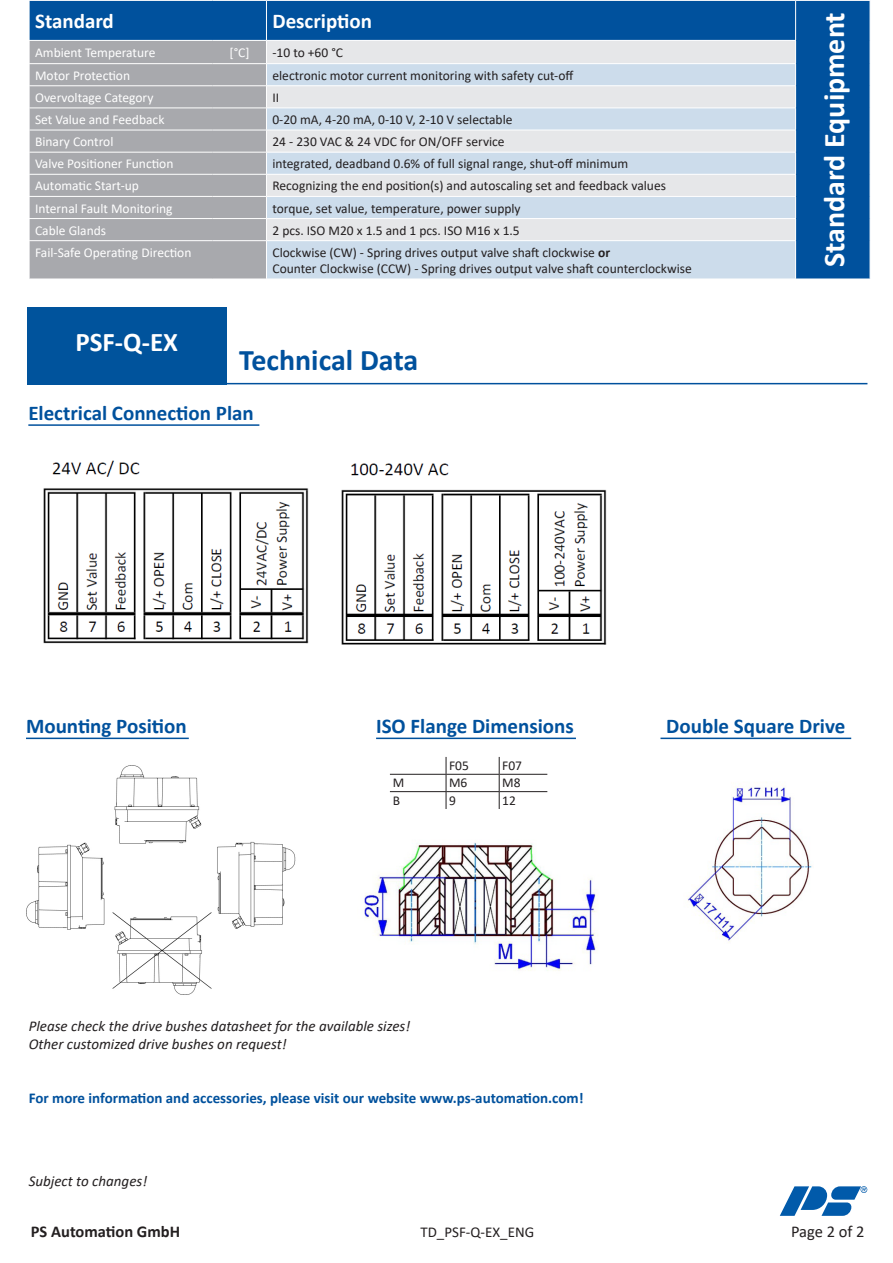
<style>
.page{position:relative;width:893px;height:1263px;background:#fff}
.page>*{position:absolute;margin:0;border:0;box-sizing:border-box;transform-origin:0 0}
.t1{font:700 30px "Calibri";color:#fff}
.t2{font:700 30px "Calibri";color:#00519d}
.t3{font:700 27px "Calibri";color:#fff}
.t4{font:700 21px "Calibri";color:#00519d}
.t5{font:700 21px "Calibri";color:#fff}
.t6{font:700 16.5px "Calibri";color:#231f20}
.t7{font:16.5px "Calibri";letter-spacing:-.005em;color:#231f20}
.t8{font:italic 15px/18px "Calibri";color:#231f20}
.t9{font:700 15px "Calibri";color:#00519d}
.t10{font:15px "Calibri";color:#231f20}
.t11{font:13.5px/16.2px "Calibri";color:#231f20}
.t12{font:13.5px "Calibri";color:#fff}
.s1{font-weight:700}
</style>
<div class="page">
<svg style="left:780px;top:1186px;width:87px;height:30px"></svg>
<div style="left:27px;top:307px;width:199px;height:78px;background:#00539c"></div>
<hr style="left:226px;top:383px;width:641px;height:1px;background:#00519d">
<hr style="left:376px;top:738px;width:200px;height:1px;background:#00519d">
<hr style="left:660px;top:738px;width:191px;height:1px;background:#00519d">
<hr style="left:26px;top:738px;width:163px;height:1px;background:#00519d">
<hr style="left:390px;top:774px;width:56px;height:1px;background:#231f20">
<hr style="left:446px;top:774px;width:53px;height:1px;background:#231f20">
<hr style="left:499px;top:774px;width:48px;height:1px;background:#231f20">
<hr style="left:390px;top:791px;width:56px;height:1px;background:#231f20">
<hr style="left:446px;top:791px;width:53px;height:1px;background:#231f20">
<hr style="left:499px;top:791px;width:48px;height:1px;background:#231f20">
<svg style="left:446px;top:757px;width:1px;height:52px"></svg>
<svg style="left:499px;top:757px;width:1px;height:52px"></svg>
<img style="left:364px;top:842px;width:234px;height:129px">
<img style="left:687px;top:786px;width:125px;height:157px">
<hr style="left:28px;top:424px;width:231px;height:2px;background:#00519d">
<img style="left:26px;top:765px;width:270px;height:230px">
<div style="left:30px;top:1px;width:840px;height:278px;background:#00519d"></div>
<div style="left:30px;top:41px;width:236px;height:238px;background:#a8a9ad"></div>
<div style="left:267px;top:41px;width:528px;height:22px;background:#e6e7e9"></div>
<svg style="left:267px;top:64px;width:528px;height:215px;background:#d7e0ea"></svg>
<hr style="left:266px;top:1px;width:1px;height:39px;background:#fff">
<hr style="left:266px;top:40px;width:530px;height:1px;background:#fff">
<hr style="left:266px;top:63px;width:530px;height:1px;background:#fff">
<hr style="left:266px;top:85px;width:530px;height:1px;background:#fff">
<hr style="left:266px;top:108px;width:530px;height:1px;background:#fff">
<hr style="left:266px;top:130px;width:530px;height:1px;background:#fff">
<hr style="left:266px;top:152px;width:530px;height:1px;background:#fff">
<hr style="left:266px;top:174px;width:530px;height:1px;background:#fff">
<hr style="left:266px;top:196px;width:530px;height:1px;background:#fff">
<hr style="left:29px;top:40px;width:184px;height:1px;background:#fff">
<hr style="left:213px;top:40px;width:53px;height:1px;background:#fff">
<hr style="left:29px;top:63px;width:184px;height:1px;background:#fff">
<hr style="left:213px;top:63px;width:53px;height:1px;background:#fff">
<hr style="left:29px;top:85px;width:184px;height:1px;background:#fff">
<hr style="left:213px;top:85px;width:53px;height:1px;background:#fff">
<hr style="left:29px;top:108px;width:184px;height:1px;background:#fff">
<hr style="left:213px;top:108px;width:53px;height:1px;background:#fff">
<hr style="left:29px;top:130px;width:184px;height:1px;background:#fff">
<hr style="left:213px;top:130px;width:53px;height:1px;background:#fff">
<hr style="left:29px;top:152px;width:184px;height:1px;background:#fff">
<hr style="left:213px;top:152px;width:53px;height:1px;background:#fff">
<hr style="left:29px;top:174px;width:184px;height:1px;background:#fff">
<hr style="left:213px;top:174px;width:53px;height:1px;background:#fff">
<hr style="left:29px;top:196px;width:184px;height:1px;background:#fff">
<hr style="left:213px;top:196px;width:53px;height:1px;background:#fff">
<hr style="left:29px;top:218px;width:184px;height:1px;background:#fff">
<svg style="left:29px;top:41px;width:1px;height:199px"></svg>
<hr style="left:213px;top:218px;width:53px;height:1px;background:#fff">
<hr style="left:29px;top:240px;width:184px;height:1px;background:#fff">
<hr style="left:213px;top:240px;width:53px;height:1px;background:#fff">
<hr style="left:266px;top:241px;width:1px;height:38px;background:#fff">
<hr style="left:266px;top:218px;width:530px;height:1px;background:#fff">
<svg style="left:266px;top:41px;width:1px;height:199px"></svg>
<hr style="left:266px;top:240px;width:530px;height:1px;background:#fff">
<hr style="left:795px;top:1px;width:1px;height:39px;background:#fff">
<svg style="left:795px;top:41px;width:1px;height:199px"></svg>
<hr style="left:795px;top:241px;width:1px;height:38px;background:#fff">
<img style="left:43px;top:488px;width:266px;height:156px">
<img style="left:341px;top:489px;width:266px;height:156px">
<img style="left:52px;top:460px;width:88px;height:17px">
<img style="left:351px;top:463px;width:98px;height:13px">
<h3 class="t5" style="left:35px;top:6px;width:80px">Standard</h3>
<h3 class="t5" style="left:272px;top:6px;width:101px">Description</h3>
<h1 class="t1" style="left:813px;top:267px;width:256px;rotate:-90deg">Standard Equipment</h1>
<p class="t12" style="left:35px;top:43px;width:122px">Ambient Temperature</p>
<p class="t12" style="left:230px;top:43px;width:22px">[°C]</p>
<p class="t11" style="left:272px;top:44px;width:72px">-10 to +60 °C</p>
<p class="t12" style="left:35px;top:66px;width:97px">Motor Protection</p>
<p class="t11" style="left:272px;top:67px;width:303px">electronic motor current monitoring with safety cut-off</p>
<p class="t12" style="left:35px;top:88px;width:120px">Overvoltage Category</p>
<p class="t11" style="left:272px;top:89px;width:8px">II</p>
<p class="t12" style="left:35px;top:110px;width:131px">Set Value and Feedback</p>
<p class="t11" style="left:272px;top:111px;width:242px">0-20 mA, 4-20 mA, 0-10 V, 2-10 V selectable</p>
<p class="t12" style="left:35px;top:132px;width:80px">Binary Control</p>
<p class="t11" style="left:272px;top:133px;width:234px">24 - 230 VAC &amp; 24 VDC for ON/OFF service</p>
<p class="t12" style="left:35px;top:154px;width:140px">Valve Positioner Function</p>
<p class="t11" style="left:272px;top:155px;width:357px">integrated, deadband 0.6% of full signal range, shut-off minimum</p>
<p class="t12" style="left:35px;top:177px;width:105px">Automatic Start-up</p>
<p class="t11" style="left:272px;top:177px;width:395px">Recognizing the end position(s) and autoscaling set and feedback values</p>
<p class="t12" style="left:35px;top:199px;width:139px">Internal Fault Monitoring</p>
<p class="t11" style="left:272px;top:200px;width:250px">torque, set value, temperature, power supply</p>
<p class="t12" style="left:35px;top:221px;width:73px">Cable Glands</p>
<p class="t11" style="left:272px;top:222px;width:249px">2 pcs. ISO M20 x 1.5 and 1 pcs. ISO M16 x 1.5</p>
<p class="t12" style="left:35px;top:243px;width:158px">Fail-Safe Operating Direction</p>
<p class="t11" style="left:272px;top:244px;width:421px">Clockwise (CW) - Spring drives output valve shaft clockwise <span class="s1">or<br></span>Counter Clockwise (CCW) - Spring drives output valve shaft counterclockwise</p>
<h2 class="t3" style="left:75px;top:323px;width:104px">PSF-Q-EX</h2>
<h1 class="t2" style="left:239px;top:339px;width:181px">Technical Data</h1>
<h3 class="t4" style="left:28px;top:398px;width:227px">Electrical Connection Plan</h3>
<h3 class="t4" style="left:26px;top:711px;width:162px">Mounting Position</h3>
<h3 class="t4" style="left:376px;top:711px;width:199px">ISO Flange Dimensions</h3>
<h3 class="t4" style="left:666px;top:711px;width:181px">Double Square Drive</h3>
<p class="t11" style="left:449px;top:757px;width:21px">F05</p>
<p class="t11" style="left:502px;top:757px;width:21px">F07</p>
<p class="t11" style="left:393px;top:774px;width:13px">M</p>
<p class="t11" style="left:449px;top:774px;width:20px">M6</p>
<p class="t11" style="left:502px;top:774px;width:20px">M8</p>
<p class="t11" style="left:393px;top:792px;width:9px">B</p>
<p class="t11" style="left:449px;top:792px;width:8px">9</p>
<p class="t11" style="left:502px;top:792px;width:15px">12</p>
<p class="t8" style="left:29px;top:1016px;width:383px">Please check the drive bushes datasheet for the available sizes!<br>Other customized drive bushes on request!</p>
<p class="t9" style="left:29px;top:1088px;width:556px">For more information and accessories, please visit our website www.ps-automation.com!</p>
<p class="t8" style="left:29px;top:1171px;width:120px">Subject to changes!</p>
<p class="t6" style="left:31px;top:1220px;width:151px">PS Automation GmbH</p>
<p class="t10" style="left:420px;top:1221px;width:115px">TD_PSF-Q-EX_ENG</p>
<p class="t7" style="left:791px;top:1220px;width:75px">Page 2 of 2</p>
</div>
